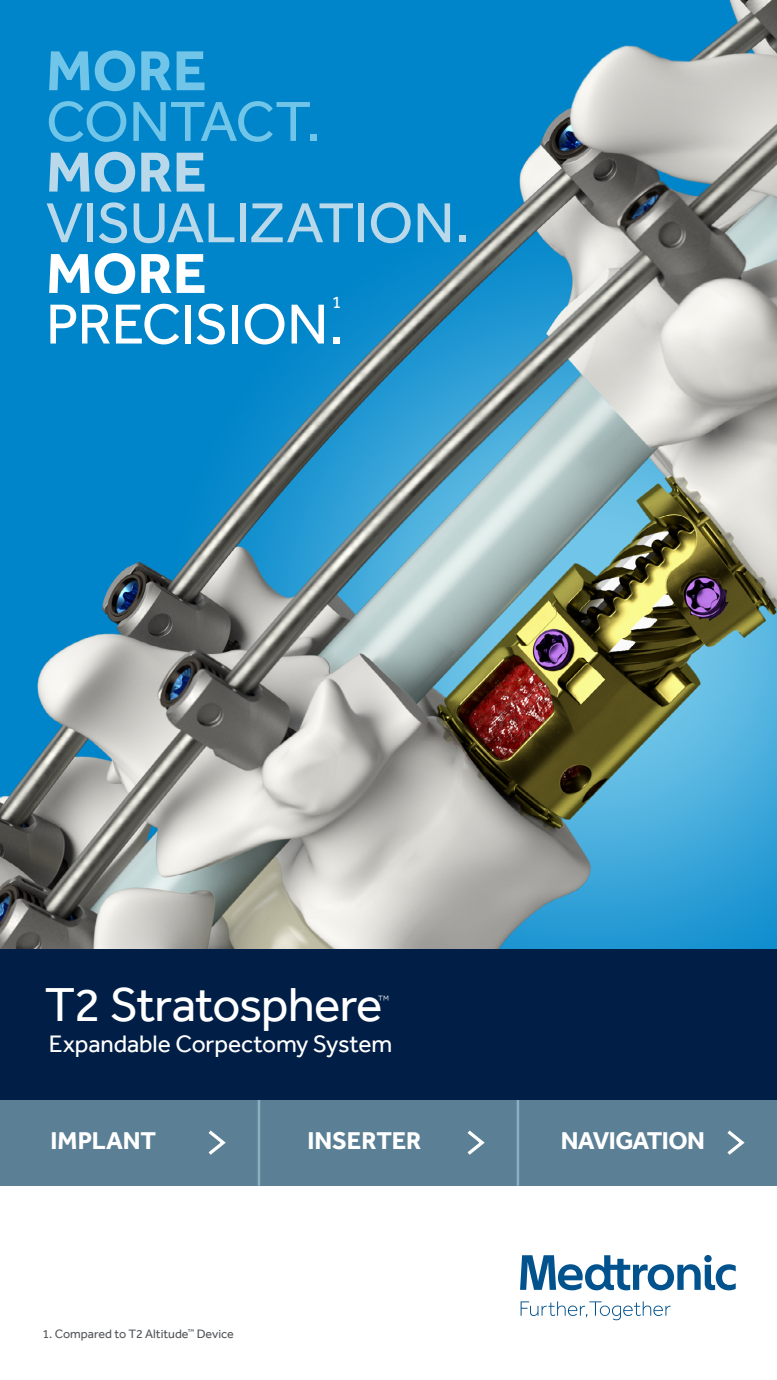
<style>
.page{position:relative;width:777px;height:1380px;background:#fff}
.page>*{position:absolute;margin:0;border:0;box-sizing:border-box;transform-origin:0 0}
.t1{font:58.25px "Effra";letter-spacing:-.01em;color:#b9d9eb}
.t2{font:58.25px "Effra";letter-spacing:-.01em;color:#fff}
.t3{font:58.25px "Effra";letter-spacing:-.02em;color:#71c5e8}
.t4{font:700 58.25px "Effra";color:#71c5e8}
.t5{font:700 58.25px "Effra";color:#b9d9eb}
.t6{font:700 58.25px "Effra";color:#fff}
.t7{font:49px "Effra";letter-spacing:-.02em;color:#fff}
.t8{font:700 25px "Effra";letter-spacing:-.015em;color:#fff}
.t9{font:24.5px "Effra";letter-spacing:-.005em;color:#fff}
.t10{font:17.81px "Effra";color:#fff}
.t11{font:12.5px "Effra";color:#53565a}
.t12{font:300 12.38px "Effra";color:#fff}
</style>
<div class="page">
<img style="left:0;top:0;width:776px;height:949px">
<div style="left:0;top:1100px;width:259px;height:86px;background:#5b7f95"></div>
<div style="left:517px;top:1100px;width:259px;height:86px;background:#5b7f95"></div>
<div style="left:259px;top:1100px;width:258px;height:86px;background:#5b7f95"></div>
<svg style="left:208px;top:1130px;width:18px;height:25px"></svg>
<svg style="left:467px;top:1130px;width:18px;height:25px"></svg>
<svg style="left:727px;top:1130px;width:18px;height:25px"></svg>
<hr style="left:257px;top:1100px;width:3px;height:86px;background:#8cafbf">
<hr style="left:516px;top:1100px;width:3px;height:86px;background:#8cafbf">
<svg style="left:520px;top:1255px;width:215px;height:65px"></svg>
<div style="left:0;top:949px;width:776px;height:151px;background:#001e46"></div>
<h1 class="t4" style="left:46px;top:35px;width:162px">MORE</h1>
<h1 class="t3" style="left:46px;top:87px;width:276px">CONTACT.</h1>
<h1 class="t5" style="left:46px;top:137px;width:162px">MORE</h1>
<h1 class="t1" style="left:46px;top:189px;width:425px">VISUALIZATION.</h1>
<h1 class="t6" style="left:46px;top:238px;width:162px">MORE</h1>
<h1 class="t2" style="left:46px;top:290px;width:299px">PRECISION.</h1>
<h3 class="t10" style="left:332px;top:292px;width:11px">1</h3>
<h2 class="t7" style="left:45px;top:976px;width:339px">T2 Stratosphere</h2>
<p class="t12" style="left:378px;top:992px;width:13px">™</p>
<h3 class="t9" style="left:49px;top:1030px;width:345px">Expandable Corpectomy System</h3>
<h3 class="t8" style="left:50px;top:1126px;width:107px">IMPLANT</h3>
<h3 class="t8" style="left:307px;top:1126px;width:115px">INSERTER</h3>
<h3 class="t8" style="left:560px;top:1126px;width:146px">NAVIGATION</h3>
<p class="t11" style="left:42px;top:1326px;width:193px">1. Compared to T2 Altitude<sup>™</sup> Device</p>
</div>
